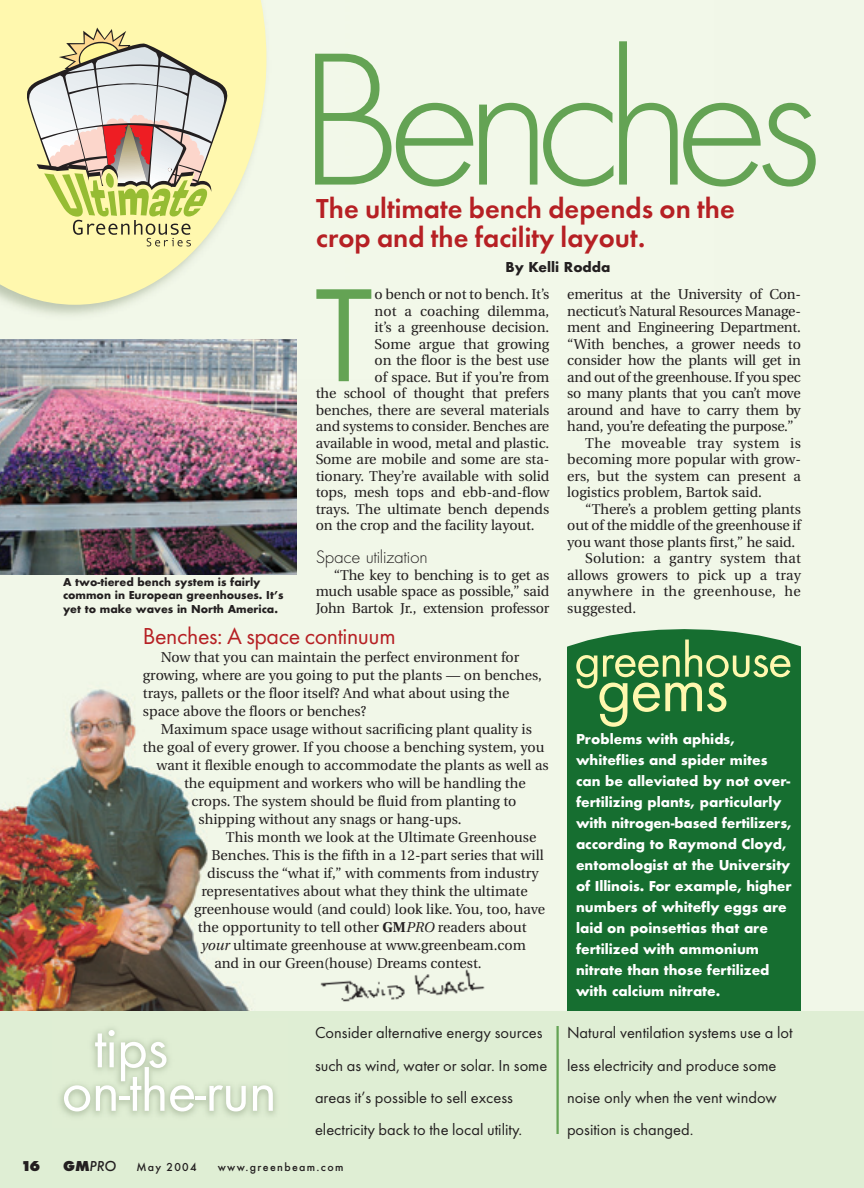
<style>
.page{position:relative;width:864px;height:1188px;background:#f1f7e8}
.page>*{position:absolute;margin:0;border:0;box-sizing:border-box;transform-origin:0 0}
.t1{font:196.5px "Futura Lgt";letter-spacing:-.085em;color:#64a354}
.t2{font:138px "Futura";color:#64a354}
.t3{font:67.5px "Futura";color:#fff8ae}
.t4{font:60px/43.5px "Futura";letter-spacing:-.015em;color:#fff}
.t5{font:51px "Futura";letter-spacing:-.03em;color:#fff8ae}
.t6{font:28.5px/28.5px "Futura Dem Bld";color:#b62024}
.t7{font:24px "Futura";letter-spacing:-.015em;color:#b62024}
.t8{font:18.75px "Futura Lgt";letter-spacing:-.015em;color:#231f20}
.t9{font:16.5px/32.2px "Futura";color:#231f20}
.t10{font:15px/21px "Futura Bld";color:#fff}
.t11{font:15px "Futura Bld";color:#231f20}
.t12{font:15px "Futura Mdm Itl";color:#231f20}
.t13{font:15px "Futura Ext Bld";color:#231f20}
.t14{font:14.25px/18px "Utopia";color:#231f20}
.t15{font:14.25px "Utopia";letter-spacing:.025em;color:#231f20}
.t16{font:14.25px "Utopia";letter-spacing:.02em;color:#231f20}
.t17{font:12px/13.5px "Futura Bld";color:#231f20}
.t18{font:12px "Futura Mdm";letter-spacing:.11em;color:#231f20}
.s1{font-weight:700}
.s2{font-style:italic}
.s3{font-family:"Futura Ext Bld"}
</style>
<div class="page">
<img style="left:0;top:689px;width:250px;height:322px">
<div style="left:567px;top:629px;width:234px;height:382px;background:#166e30"></div>
<div style="left:0;top:1011px;width:864px;height:177px;background:#dfeed4"></div>
<hr style="left:556px;top:1026px;width:3px;height:108px;background:#64a354">
<svg style="left:0;top:0;width:266px;height:305px;fill:#fff8ae"></svg>
<svg style="left:27px;top:28px;width:200px;height:218px"></svg>
<img style="left:320px;top:969px;width:165px;height:33px">
<img style="left:0;top:340px;width:297px;height:234px">
<h1 class="t1" style="left:297px;top:46px;width:526px">Benches</h1>
<p class="t17" style="left:63px;top:576px;width:222px">A two-tiered bench system is fairly common in European greenhouses. It’s yet to make waves in North America.</p>
<h3 class="t6" style="left:316px;top:197px;width:420px">The ultimate bench depends on the crop and the facility layout.</h3>
<p class="t11" style="left:505px;top:261px;width:107px">By Kelli Rodda</p>
<p class="t14" style="left:375px;top:287px;width:176px">o bench or not to bench. It’s</p>
<p class="t14" style="left:375px;top:303px;width:176px">not a coaching dilemma,</p>
<p class="t14" style="left:375px;top:320px;width:176px">it’s a greenhouse decision.</p>
<p class="t14" style="left:375px;top:336px;width:176px">Some argue that growing</p>
<p class="t14" style="left:375px;top:353px;width:176px">on the floor is the best use</p>
<p class="t14" style="left:375px;top:369px;width:176px">of space. But if you’re from</p>
<p class="t14" style="left:316px;top:386px;width:235px">the school of thought that prefers</p>
<p class="t14" style="left:316px;top:402px;width:235px">benches, there are several materials</p>
<p class="t14" style="left:316px;top:419px;width:235px">and systems to consider. Benches are</p>
<p class="t14" style="left:316px;top:435px;width:235px">available in wood, metal and plastic.</p>
<p class="t14" style="left:316px;top:452px;width:235px">Some are mobile and some are sta-</p>
<p class="t14" style="left:316px;top:468px;width:235px">tionary. They’re available with solid</p>
<p class="t14" style="left:316px;top:485px;width:235px">tops, mesh tops and ebb-and-flow</p>
<p class="t14" style="left:316px;top:501px;width:235px">trays. The ultimate bench depends</p>
<p class="t14" style="left:316px;top:518px;width:221px">on the crop and the facility layout.</p>
<h3 class="t8" style="left:316px;top:550px;width:113px">Space utilization</h3>
<p class="t14" style="left:316px;top:568px;width:235px;line-height:16.5px;text-align:justify;text-indent:18px">“The key to benching is to get as much usable space as possible,” said John Bartok Jr., extension professor</p>
<p class="t14" style="left:567px;top:287px;width:235px">emeritus at the University of Con-</p>
<p class="t14" style="left:567px;top:303px;width:235px">necticut’s Natural Resources Manage-</p>
<p class="t14" style="left:567px;top:320px;width:235px">ment and Engineering Department.</p>
<p class="t14" style="left:567px;top:336px;width:235px">“With benches, a grower needs to</p>
<p class="t14" style="left:567px;top:353px;width:235px">consider how the plants will get in</p>
<p class="t14" style="left:567px;top:369px;width:235px">and out of the greenhouse. If you spec</p>
<p class="t14" style="left:567px;top:386px;width:235px">so many plants that you can’t move</p>
<p class="t14" style="left:567px;top:402px;width:235px">around and have to carry them by</p>
<p class="t14" style="left:567px;top:419px;width:228px">hand, you’re defeating the purpose.”</p>
<p class="t16" style="left:585px;top:437px;width:217px">The moveable tray system is</p>
<p class="t14" style="left:567px;top:452px;width:235px">becoming more popular with grow-</p>
<p class="t14" style="left:567px;top:468px;width:235px">ers, but the system can present a</p>
<p class="t14" style="left:567px;top:485px;width:196px">logistics problem, Bartok said.</p>
<p class="t14" style="left:585px;top:501px;width:217px">“There’s a problem getting plants</p>
<p class="t14" style="left:567px;top:518px;width:235px">out of the middle of the greenhouse if</p>
<p class="t14" style="left:567px;top:534px;width:229px">you want those plants first,” he said.</p>
<p class="t14" style="left:585px;top:551px;width:217px">Solution: a gantry system that</p>
<p class="t14" style="left:567px;top:567px;width:235px">allows growers to pick up a tray</p>
<p class="t15" style="left:567px;top:586px;width:235px">anywhere in the greenhouse, he</p>
<p class="t14" style="left:567px;top:600px;width:71px">suggested.</p>
<h2 class="t2" style="left:314px;top:284px;width:60px">T</h2>
<h3 class="t7" style="left:143px;top:627px;width:254px">Benches: A space continuum</h3>
<p class="t14" style="left:143px;top:650px;width:401px;text-indent:18px">Now that you can maintain the perfect environment for growing, where are you going to put the plants — on benches, trays, pallets or the floor itself? And what about using the space above the floors or benches?</p>
<p class="t14" style="left:161px;top:722px;width:373px">Maximum space usage without sacrificing plant quality is</p>
<p class="t14" style="left:143px;top:740px;width:403px">the goal of every grower. If you choose a benching system, you</p>
<p class="t14" style="left:157px;top:758px;width:394px">want it flexible enough to accommodate the plants as well as</p>
<p class="t14" style="left:184px;top:776px;width:343px">the equipment and workers who will be handling the</p>
<p class="t14" style="left:191px;top:794px;width:327px">crops. The system should be fluid from planting to</p>
<p class="t14" style="left:199px;top:812px;width:264px">shipping without any snags or hang-ups.</p>
<p class="t14" style="left:226px;top:830px;width:312px">This month we look at the Ultimate Greenhouse</p>
<p class="t14" style="left:211px;top:848px;width:334px">Benches. This is the fifth in a 12-part series that will</p>
<p class="t14" style="left:207px;top:866px;width:333px">discuss the “what if,” with comments from industry</p>
<p class="t14" style="left:201px;top:884px;width:328px">representatives about what they think the ultimate</p>
<p class="t14" style="left:194px;top:902px;width:353px">greenhouse would (and could) look like. You, too, have</p>
<p class="t14" style="left:198px;top:920px;width:330px">the opportunity to tell other <span class="s1">GM</span><span class="s2">PRO</span> readers about</p>
<p class="t14" style="left:201px;top:938px;width:327px"><span class="s2">your</span> ultimate greenhouse at www.greenbeam.com</p>
<p class="t14" style="left:214px;top:956px;width:269px">and in our Green(house) Dreams contest.</p>
<h3 class="t5" style="left:574px;top:641px;width:220px">greenhouse</h3>
<h3 class="t3" style="left:597px;top:664px;width:133px">gems</h3>
<p class="t10" style="left:576px;top:730px;width:217px">Problems with aphids, whiteflies and spider mites can be alleviated by not over&shy;fertilizing plants, particularly with nitrogen-based fertilizers, according to Raymond Cloyd, entomologist at the University of Illinois. For example, higher numbers of whitefly eggs are laid on poinsettias that are fertilized with ammonium nitrate than those fertilized with calcium nitrate.</p>
<h3 class="t4" style="left:61px;top:1031px;width:217px;text-indent:32px">tips on-the-run</h3>
<p class="t9" style="left:567px;top:1018px;width:227px">Natural ventilation systems use a lot less electricity and produce some noise only when the vent window position is changed.</p>
<p class="t9" style="left:315px;top:1018px;width:234px">Consider alternative energy sources such as wind, water or solar. In some areas it’s possible to sell excess electricity back to the local utility.</p>
<p class="t13" style="left:22px;top:1160px;width:20px">16</p>
<p class="t12" style="left:63px;top:1160px;width:55px"><span class="s3">GM</span>PRO</p>
<p class="t18" style="left:136px;top:1163px;width:62px">May 2004</p>
<p class="t18" style="left:218px;top:1163px;width:127px">www.greenbeam.com</p>
</div>
